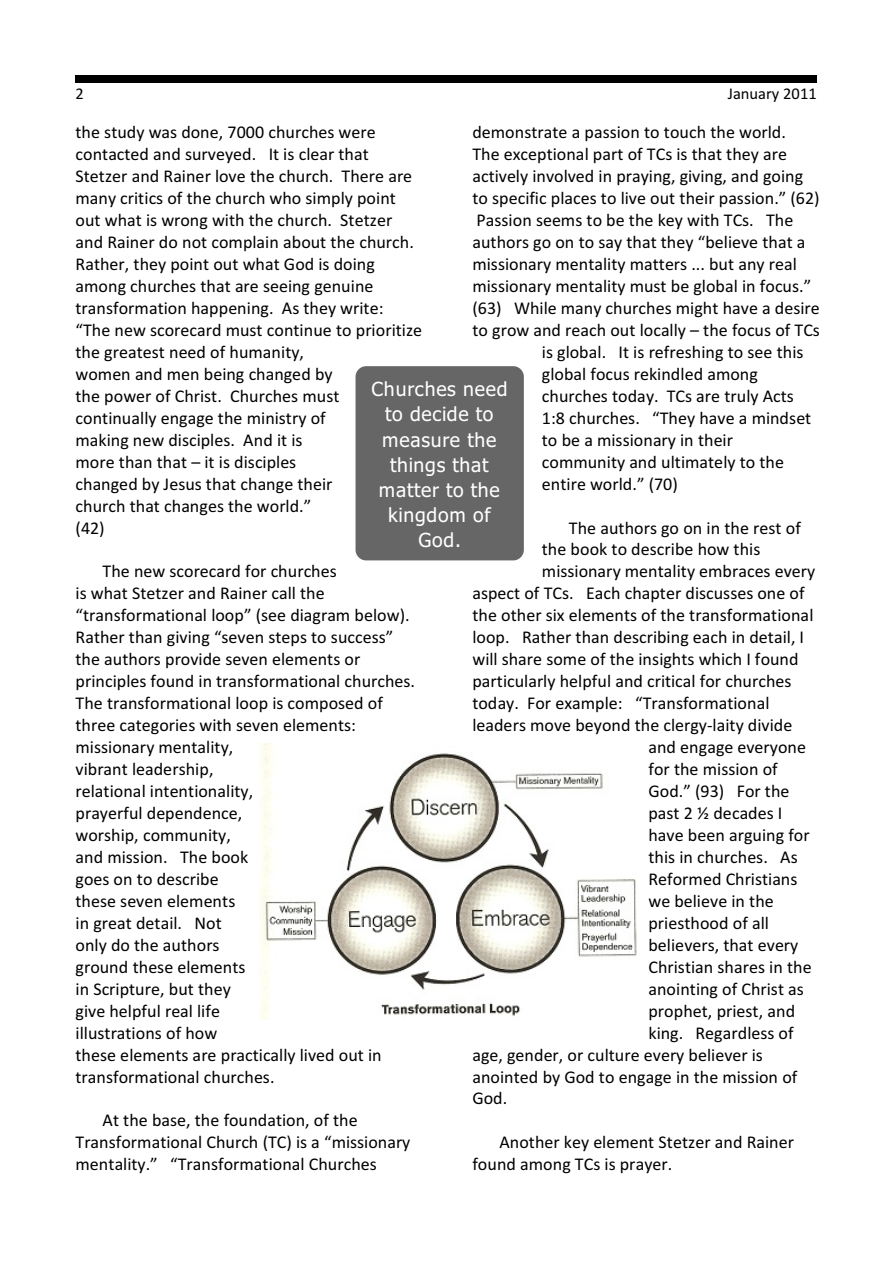
<style>
.page{position:relative;width:893px;height:1263px;background:#fff}
.page>*{position:absolute;margin:0;border:0;box-sizing:border-box;transform-origin:0 0}
.t1{font:italic 19.5px/25.2px "Tahoma";letter-spacing:.04em;color:#fff;text-align:center}
.t2{font:18px/21.9px "Calibri";color:#000}
.t3{font:16.5px "Calibri";color:#000}
</style>
<div class="page">
<div style="left:76px;top:75px;width:741px;height:7px;background:#000"></div>
<div style="left:356px;top:366px;width:168px;height:194px;background:#666;border-radius:11px"></div>
<img style="left:259px;top:743px;width:378px;height:276px">
<p class="t3" style="left:76px;top:86px;width:10px">2</p>
<p class="t3" style="left:728px;top:86px;width:91px">January 2011</p>
<p class="t2" style="left:76px;top:123px;width:348px">the study was done, 7000 churches were contacted and surveyed. It is clear that Stetzer and Rainer love the church. There are many critics of the church who simply point out what is wrong with the church. Stetzer and Rainer do not complain about the church.<br>Rather, they point out what God is doing among churches that are seeing genuine transformation happening. As they write: “The new scorecard must continue to prioritize the greatest need of humanity,<br>women and men being changed by<br>the power of Christ. Churches must continually engage the ministry of<br>making new disciples. And it is<br>more than that – it is disciples<br>changed by Jesus that change their<br>church that changes the world.”<br>(42)</p>
<p class="t2" style="left:76px;top:562px;width:341px;text-indent:27px">The new scorecard for churches<br>is what Stetzer and Rainer call the “transformational loop” (see diagram below).<br>Rather than giving “seven steps to success” the authors provide seven elements or principles found in transformational churches.<br>The transformational loop is composed of three categories with seven elements: missionary mentality,<br>vibrant leadership,<br>relational intentionality,<br>prayerful dependence,<br>worship, community,<br>and mission. The book<br>goes on to describe<br>these seven elements<br>in great detail. Not<br>only do the authors<br>ground these elements<br>in Scripture, but they<br>give helpful real life<br>illustrations of how<br>these elements are practically lived out in transformational churches.</p>
<p class="t2" style="left:76px;top:1111px;width:336px;text-indent:27px">At the base, the foundation, of the<br>Transformational Church (TC) is a “missionary mentality.” “Transformational Churches</p>
<p class="t2" style="left:472px;top:123px;width:315px">demonstrate a passion to touch the world.</p>
<p class="t2" style="left:472px;top:145px;width:316px">The exceptional part of TCs is that they are</p>
<p class="t2" style="left:472px;top:167px;width:332px">actively involved in praying, giving, and going</p>
<p class="t2" style="left:472px;top:189px;width:349px">to specific places to live out their passion.” (62)</p>
<p class="t2" style="left:476px;top:211px;width:318px">Passion seems to be the key with TCs. The</p>
<p class="t2" style="left:472px;top:232px;width:335px">authors go on to say that they “believe that a</p>
<p class="t2" style="left:472px;top:254px;width:326px">missionary mentality matters ... but any real</p>
<p class="t2" style="left:472px;top:276px;width:340px">missionary mentality must be global in focus.”</p>
<p class="t2" style="left:472px;top:298px;width:349px">(63) While many churches might have a desire</p>
<p class="t2" style="left:472px;top:320px;width:349px">to grow and reach out locally – the focus of TCs</p>
<p class="t2" style="left:542px;top:342px;width:263px">is global. It is refreshing to see this</p>
<p class="t2" style="left:542px;top:364px;width:217px">global focus rekindled among</p>
<p class="t2" style="left:542px;top:386px;width:254px">churches today. TCs are truly Acts</p>
<p class="t2" style="left:542px;top:408px;width:271px">1:8 churches. “They have a mindset</p>
<p class="t2" style="left:542px;top:430px;width:193px">to be a missionary in their</p>
<p class="t2" style="left:542px;top:452px;width:244px">community and ultimately to the</p>
<p class="t2" style="left:542px;top:474px;width:137px">entire world.” (70)</p>
<p class="t2" style="left:569px;top:518px;width:233px">The authors go on in the rest of</p>
<p class="t2" style="left:542px;top:540px;width:220px">the book to describe how this</p>
<p class="t2" style="left:542px;top:562px;width:275px">missionary mentality embraces every</p>
<p class="t2" style="left:472px;top:584px;width:334px">aspect of TCs. Each chapter discusses one of</p>
<p class="t2" style="left:472px;top:606px;width:343px">the other six elements of the transformational</p>
<p class="t2" style="left:472px;top:628px;width:333px">loop. Rather than describing each in detail, I</p>
<p class="t2" style="left:472px;top:650px;width:328px">will share some of the insights which I found</p>
<p class="t2" style="left:472px;top:672px;width:320px">particularly helpful and critical for churches</p>
<p class="t2" style="left:472px;top:694px;width:298px">today. For example: “Transformational</p>
<p class="t2" style="left:472px;top:716px;width:321px">leaders move beyond the clergy-laity divide</p>
<p class="t2" style="left:648px;top:737px;width:159px">and engage everyone</p>
<p class="t2" style="left:648px;top:759px;width:131px">for the mission of</p>
<p class="t2" style="left:648px;top:781px;width:142px">God.” (93) For the</p>
<p class="t2" style="left:648px;top:803px;width:135px">past 2 ½ decades I</p>
<p class="t2" style="left:648px;top:825px;width:163px">have been arguing for</p>
<p class="t2" style="left:648px;top:847px;width:151px">this in churches. As</p>
<p class="t2" style="left:648px;top:869px;width:151px">Reformed Christians</p>
<p class="t2" style="left:648px;top:891px;width:127px">we believe in the</p>
<p class="t2" style="left:648px;top:913px;width:122px">priesthood of all</p>
<p class="t2" style="left:648px;top:935px;width:151px">believers, that every</p>
<p class="t2" style="left:648px;top:957px;width:165px">Christian shares in the</p>
<p class="t2" style="left:648px;top:979px;width:157px">anointing of Christ as</p>
<p class="t2" style="left:648px;top:1001px;width:148px">prophet, priest, and</p>
<p class="t2" style="left:648px;top:1023px;width:147px">king. Regardless of</p>
<p class="t2" style="left:472px;top:1045px;width:292px">age, gender, or culture every believer is</p>
<p class="t2" style="left:472px;top:1067px;width:326px">anointed by God to engage in the mission of</p>
<p class="t2" style="left:472px;top:1089px;width:36px">God.</p>
<p class="t2" style="left:472px;top:1133px;width:323px;text-indent:27px">Another key element Stetzer and Rainer found among TCs is prayer.</p>
<p class="t1" style="left:371px;top:378px;width:138px">Churches need to decide to measure the things that matter to the kingdom of<br>God.</p>
</div>
